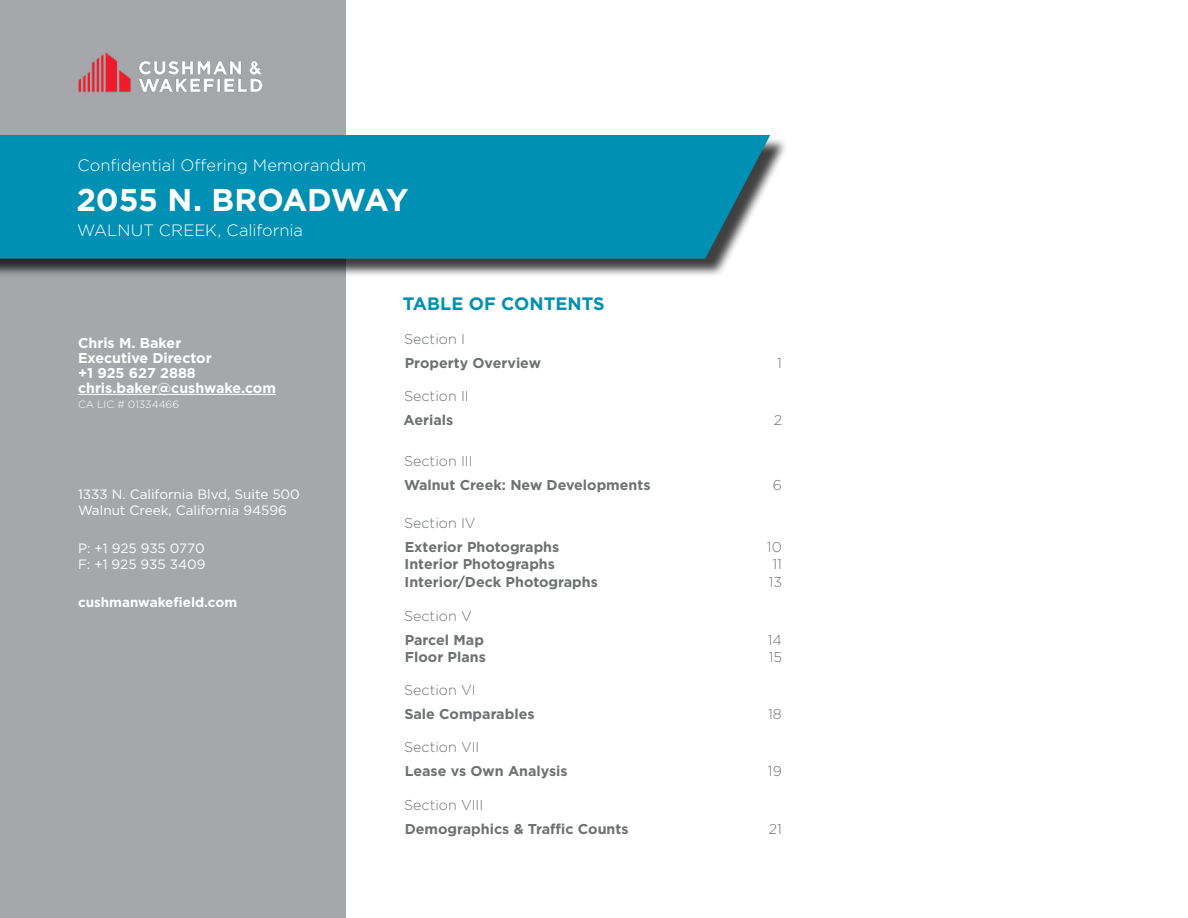
<style>
.page{position:relative;width:1188px;height:918px;background:#fff}
.page>*{position:absolute;margin:0;border:0;box-sizing:border-box;transform-origin:0 0}
.t1{font:700 31.5px "Gotham";letter-spacing:-.01em;color:#fff}
.t2{font:700 18px "Gotham";color:#0090b3}
.t3{font:300 16.5px "Gotham";color:#fff}
.t4{font:700 14.25px "Gotham";color:#6e7171}
.t5{font:300 14.25px "Gotham";color:#6e7171}
.t6{font:700 14.25px/15px "Gotham";color:#fff}
.t7{font:13.5px/16.2px "Gotham";color:#fff}
.t8{font:700 13.5px "Gotham";color:#fff}
.t9{font:300 10.5px "Gotham";color:#fff}
</style>
<div class="page">
<div style="left:0;top:0;width:346px;height:918px;background:#a5a7aa"></div>
<div style="left:0;top:137px;width:788px;height:141px;background:#000;opacity:.75"></div>
<div style="left:0;top:135px;width:770px;height:124px;background:#0090b3"></div>
<hr style="left:78px;top:394px;width:198px;height:1px;background:#fff">
<img style="left:78px;top:53px;width:185px;height:40px">
<p class="t3" style="left:78px;top:155px;width:291px">Confidential Offering Memorandum</p>
<h1 class="t1" style="left:76px;top:178px;width:334px">2055 N. BROADWAY</h1>
<p class="t3" style="left:77px;top:220px;width:227px">WALNUT CREEK, California</p>
<p class="t6" style="left:78px;top:335px;width:199px">Chris M. Baker<br>Executive Director<br>+1 925 627 2888 chris.baker@cushwake.com</p>
<p class="t9" style="left:78px;top:398px;width:103px">CA LIC # 01334466</p>
<p class="t7" style="left:78px;top:486px;width:223px">1333 N. California Blvd, Suite 500<br>Walnut Creek, California 94596</p>
<p class="t7" style="left:78px;top:540px;width:129px">P: +1 925 935 0770<br>F: +1 925 935 3409</p>
<p class="t8" style="left:78px;top:593px;width:161px">cushmanwakefield.com</p>
<p class="t2" style="left:403px;top:291px;width:203px">TABLE OF CONTENTS</p>
<p class="t5" style="left:404px;top:330px;width:62px">Section I</p>
<p class="t4" style="left:405px;top:353px;width:138px">Property Overview</p>
<p class="t5" style="left:777px;top:354px;width:6px">1</p>
<p class="t5" style="left:404px;top:387px;width:66px">Section II</p>
<p class="t4" style="left:403px;top:410px;width:51px">Aerials</p>
<p class="t5" style="left:774px;top:411px;width:10px">2</p>
<p class="t5" style="left:404px;top:452px;width:70px">Section III</p>
<p class="t4" style="left:404px;top:475px;width:248px">Walnut Creek: New Developments</p>
<p class="t5" style="left:773px;top:476px;width:11px">6</p>
<p class="t5" style="left:404px;top:514px;width:73px">Section IV</p>
<p class="t4" style="left:405px;top:538px;width:156px">Exterior Photographs</p>
<p class="t5" style="left:767px;top:538px;width:16px">10</p>
<p class="t4" style="left:405px;top:555px;width:152px">Interior Photographs</p>
<p class="t5" style="left:772px;top:555px;width:11px">11</p>
<p class="t4" style="left:405px;top:572px;width:195px">Interior/Deck Photographs</p>
<p class="t5" style="left:769px;top:572px;width:15px">13</p>
<p class="t5" style="left:404px;top:607px;width:69px">Section V</p>
<p class="t4" style="left:405px;top:630px;width:81px">Parcel Map</p>
<p class="t5" style="left:768px;top:631px;width:16px">14</p>
<p class="t4" style="left:405px;top:647px;width:83px">Floor Plans</p>
<p class="t5" style="left:769px;top:648px;width:15px">15</p>
<p class="t5" style="left:404px;top:681px;width:73px">Section VI</p>
<p class="t4" style="left:404px;top:704px;width:132px">Sale Comparables</p>
<p class="t5" style="left:768px;top:705px;width:15px">18</p>
<p class="t5" style="left:404px;top:738px;width:77px">Section VII</p>
<p class="t4" style="left:405px;top:761px;width:164px">Lease vs Own Analysis</p>
<p class="t5" style="left:768px;top:762px;width:15px">19</p>
<p class="t5" style="left:404px;top:796px;width:81px">Section VIII</p>
<p class="t4" style="left:405px;top:820px;width:225px">Demographics &amp; Traffic Counts</p>
<p class="t5" style="left:769px;top:820px;width:15px">21</p>
</div>
